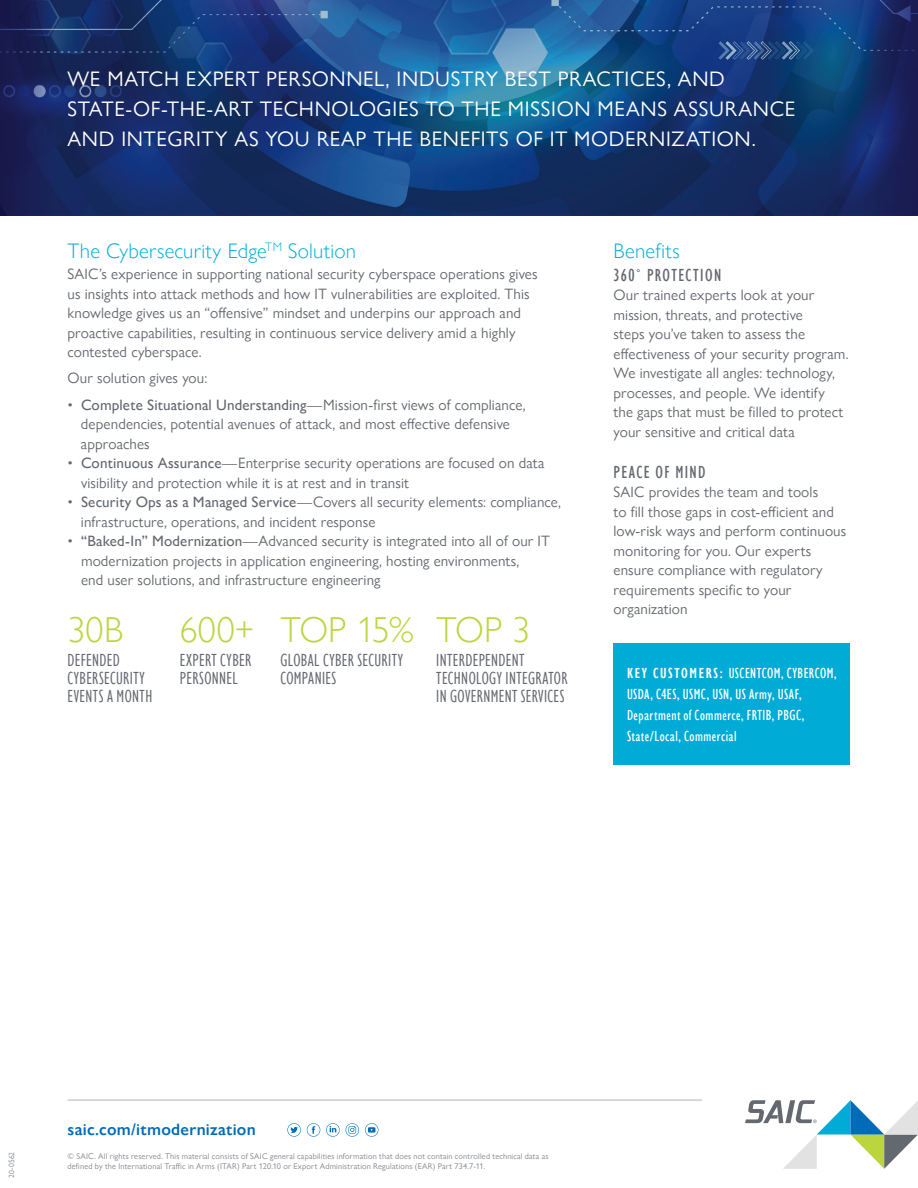
<style>
.page{position:relative;width:918px;height:1188px;background:#fff}
.page>*{position:absolute;margin:0;border:0;box-sizing:border-box;transform-origin:0 0}
.t1{font:300 36px "Gill Sans Nova";color:#bbd53f}
.t2{font:21px/30px "Gill Sans Nova";letter-spacing:.03em;color:#fff}
.t3{font:300 21px "Gill Sans Nova";letter-spacing:.01em;color:#00acd5}
.t4{font:condensed 18px/18px "Gill Sans Nova";letter-spacing:.02em;color:#64686f}
.t5{font:500 condensed 18px "Gill Sans Nova";letter-spacing:.075em;color:#64686f}
.t6{font:600 16.5px "Gill Sans Nova";letter-spacing:.015em;color:#006bb6}
.t7{font:15px/19.5px "Gill Sans Nova";letter-spacing:.01em;color:#64686f}
.t8{font:500 condensed 15px/21px "Gill Sans Nova";letter-spacing:.03em;color:#fff}
.t9{font:8.25px/9.9px "Gill Sans Nova";letter-spacing:.025em;color:#818489}
.t10{font:7.5px "Gill Sans Nova";letter-spacing:.01em;color:#818489}
.s1{font-weight:500}
.s2{font-weight:600}
</style>
<div class="page">
<svg style="left:0;top:0;width:918px;height:216px;background:#173c76"></svg>
<hr style="left:68px;top:1100px;width:634px;height:1px;background:#64686f">
<svg style="left:745px;top:1100px;width:173px;height:69px"></svg>
<svg style="left:307px;top:1123px;width:13px;height:14px"></svg>
<svg style="left:326px;top:1123px;width:14px;height:14px"></svg>
<svg style="left:346px;top:1123px;width:13px;height:14px"></svg>
<svg style="left:287px;top:1123px;width:14px;height:14px"></svg>
<svg style="left:365px;top:1123px;width:13px;height:14px"></svg>
<div style="left:614px;top:643px;width:236px;height:122px;background:#00acd5"></div>
<h2 class="t2" style="left:68px;top:63px;width:729px">WE MATCH EXPERT PERSONNEL, INDUSTRY BEST PRACTICES, AND<br>STATE-OF-THE-ART TECHNOLOGIES TO THE MISSION MEANS ASSURANCE<br>AND INTEGRITY AS YOU REAP THE BENEFITS OF IT MODERNIZATION.</h2>
<h2 class="t3" style="left:68px;top:238px;width:290px">The Cybersecurity Edge<sup>TM</sup> Solution</h2>
<p class="t7" style="left:68px;top:264px;width:472px">SAIC’s experience in supporting national security cyberspace operations gives us insights into attack methods and how IT vulnerabilities are exploited. This knowledge gives us an “offensive” mindset and underpins our approach and proactive capabilities, resulting in continuous service delivery amid a highly contested cyberspace.</p>
<p class="t7" style="left:68px;top:368px;width:141px">Our solution gives you:</p>
<p class="t7" style="left:81px;top:395px;width:446px;text-indent:-13px">• <span class="s1">Complete Situational Understanding</span>—Mission-first views of compliance, dependencies, potential avenues of attack, and most effective defensive approaches</p>
<p class="t7" style="left:81px;top:453px;width:465px;text-indent:-14px">• <span class="s1">Continuous Assurance</span>—Enterprise security operations are focused on data visibility and protection while it is at rest and in transit</p>
<p class="t7" style="left:81px;top:492px;width:482px;text-indent:-13px">• <span class="s1">Security Ops as a Managed Service</span>—Covers all security elements: compliance, infrastructure, operations, and incident response</p>
<p class="t7" style="left:81px;top:531px;width:471px;text-indent:-14px">• <span class="s1">“Baked-In” Modernization</span>—Advanced security is integrated into all of our IT modernization projects in application engineering, hosting environments,<br>end user solutions, and infrastructure engineering</p>
<h1 class="t1" style="left:68px;top:608px;width:57px">30B</h1>
<p class="t4" style="left:68px;top:651px;width:86px">DEFENDED<br>CYBERSECURITY<br>EVENTS A MONTH</p>
<h1 class="t1" style="left:180px;top:608px;width:76px">600+</h1>
<p class="t4" style="left:180px;top:651px;width:73px">EXPERT CYBER<br>PERSONNEL</p>
<h1 class="t1" style="left:280px;top:608px;width:135px">TOP 15%</h1>
<p class="t4" style="left:280px;top:651px;width:124px">GLOBAL CYBER SECURITY<br>COMPANIES</p>
<h1 class="t1" style="left:436px;top:608px;width:95px">TOP 3</h1>
<p class="t4" style="left:436px;top:651px;width:133px">INTERDEPENDENT<br>TECHNOLOGY INTEGRATOR<br>IN GOVERNMENT SERVICES</p>
<h2 class="t3" style="left:614px;top:238px;width:68px">Benefits</h2>
<p class="t5" style="left:614px;top:263px;width:109px">360˚ PROTECTION</p>
<p class="t7" style="left:614px;top:285px;width:237px">Our trained experts look at your mission, threats, and protective<br>steps you’ve taken to assess the effectiveness of your security program.<br>We investigate all angles: technology, processes, and people. We identify<br>the gaps that must be filled to protect your sensitive and critical data</p>
<p class="t5" style="left:614px;top:460px;width:94px">PEACE OF MIND</p>
<p class="t7" style="left:614px;top:482px;width:234px">SAIC provides the team and tools<br>to fill those gaps in cost-efficient and low-risk ways and perform continuous monitoring for you. Our experts ensure compliance with regulatory requirements specific to your organization</p>
<p class="t8" style="left:627px;top:662px;width:211px"><span class="s2">KEY CUSTOMERS:</span> USCENTCOM, CYBERCOM, USDA, C4ES, USMC, USN, US Army, USAF, Department of Commerce, FRTIB, PBGC, State/Local, Commercial</p>
<p class="t10" style="left:7px;top:1178px;width:27px;rotate:-90deg">20-0562</p>
<p class="t6" style="left:68px;top:1119px;width:190px">saic.com/itmodernization</p>
<p class="t9" style="left:68px;top:1151px;width:483px">© SAIC. All rights reserved. This material consists of SAIC general capabilities information that does not contain controlled technical data as defined by the International Traffic in Arms (ITAR) Part 120.10 or Export Administration Regulations (EAR) Part 734.7-11.</p>
</div>
